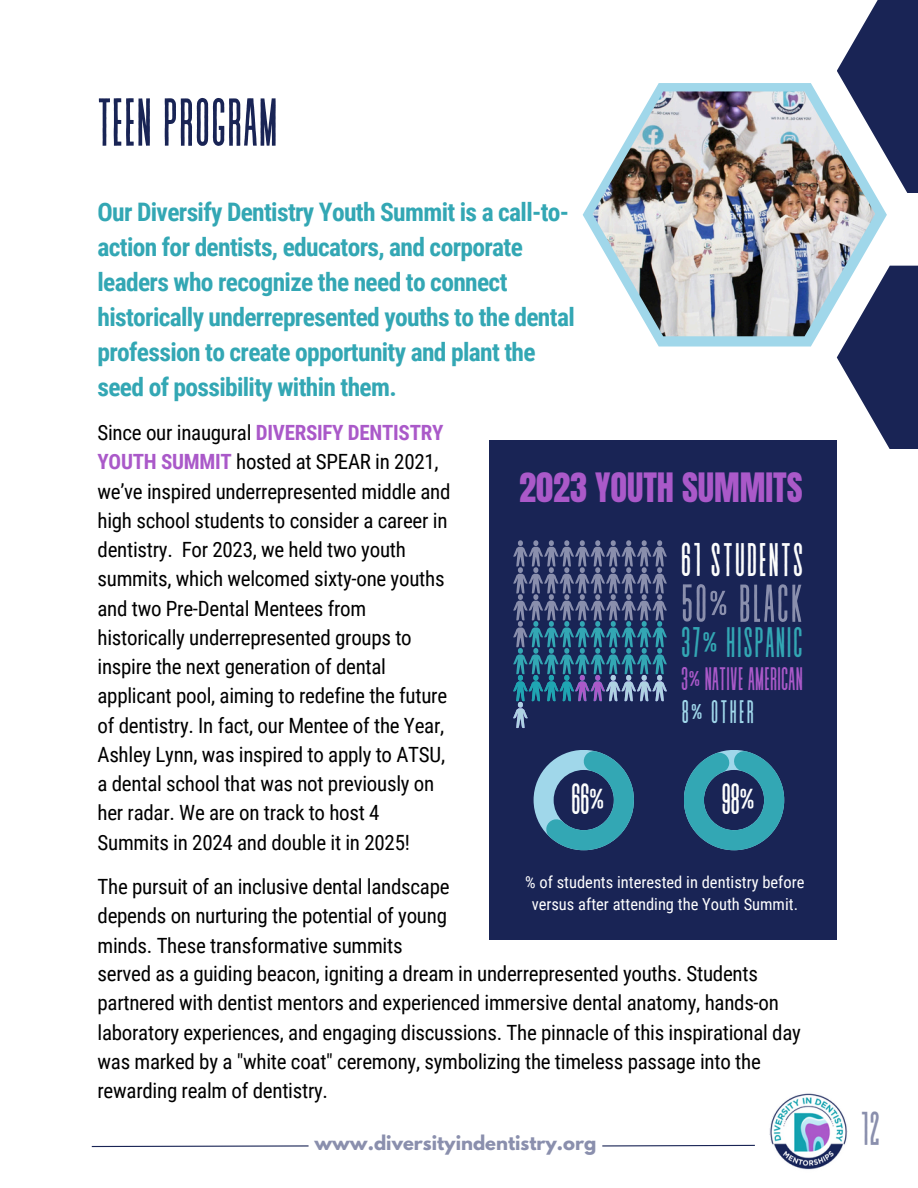
<style>
.page{position:relative;width:918px;height:1188px;background:#fff}
.page>*{position:absolute;margin:0;border:0;box-sizing:border-box;transform-origin:0 0}
.t1{font:67.5px "Revive 80 Tall";color:#192455}
.t2{font:53.1px "Revive 80 Tall";letter-spacing:.025em;color:#8a8fad}
.t3{font:47.25px "Revive 80 Tall";color:#8a8fad}
.t4{font:47.1px "Revive 80 Tall";letter-spacing:.02em;color:#fcfdfd}
.t5{font:43.2px "Revive 80 Tall";color:#fcfdfd}
.t6{font:42.6px "Revive 80 Tall";letter-spacing:.02em;color:#33a7b4}
.t7{font:34.5px "Anton";color:#aa59c9}
.t8{font:32.55px "Revive 80 Tall";letter-spacing:-.01em;color:#aa59c9}
.t9{font:32.55px "Revive 80 Tall";letter-spacing:.05em;color:#a0d7ea}
.t10{font:700 25.5px/34.8px "Roboto Condensed";letter-spacing:-.025em;color:#33a7b4}
.t11{font:21px/29.2px "Roboto Condensed";letter-spacing:-.015em;color:#000}
.t12{font:700 18px "League Spartan";color:#8a8fad}
.t13{font:16.5px/22.5px "Roboto Condensed";color:#fff;text-align:center}
.s1{font-weight:700;color:#aa59c9}
</style>
<div class="page">
<div style="left:489px;top:440px;width:348px;height:499px;background:#192455"></div>
<svg style="left:513px;top:540px;width:77px;height:27px"></svg>
<svg style="left:529px;top:621px;width:76px;height:26px"></svg>
<svg style="left:534px;top:750px;width:100px;height:100px"></svg>
<svg style="left:684px;top:750px;width:100px;height:100px"></svg>
<svg style="left:513px;top:675px;width:154px;height:53px"></svg>
<img style="left:769px;top:1093px;width:79px;height:77px">
<svg style="left:91px;top:1145px;width:218px;height:3px"></svg>
<svg style="left:602px;top:1144px;width:153px;height:3px"></svg>
<svg style="left:583px;top:83px;width:304px;height:264px"></svg>
<img style="left:593px;top:91px;width:282px;height:245px">
<svg style="left:837px;top:0;width:81px;height:193px;fill:#192455"></svg>
<svg style="left:837px;top:266px;width:81px;height:183px;fill:#192455"></svg>
<h4 class="t1" style="left:98px;top:88px;width:182px">TEEN PROGRAM</h4>
<h6 class="t10" style="left:98px;top:195px;width:479px">Our Diversify Dentistry Youth Summit is a call-to&shy;action for dentists, educators, and corporate leaders who recognize the need to connect historically underrepresented youths to the dental profession to create opportunity and plant the seed of possibility within them.</h6>
<h6 class="t11" style="left:98px;top:418px;width:355px">Since our inaugural <span class="s1">DIVERSIFY DENTISTRY YOUTH SUMMIT</span> hosted at SPEAR in 2021, we’ve inspired underrepresented middle and high school students to consider a career in dentistry. For 2023, we held two youth summits, which welcomed sixty-one youths and two Pre-Dental Mentees from historically underrepresented groups to inspire the next generation of dental applicant pool, aiming to redefine the future of dentistry. In fact, our Mentee of the Year, Ashley Lynn, was inspired to apply to ATSU, a dental school that was not previously on her radar. We are on track to host 4<br>Summits in 2024 and double it in 2025!</h6>
<h5 class="t7" style="left:519px;top:463px;width:285px">2023 YOUTH SUMMITS</h5>
<p class="t4" style="left:681px;top:535px;width:125px">61 STUDENTS</p>
<h1 class="t2" style="left:681px;top:576px;width:124px">50% BLACK</h1>
<h4 class="t6" style="left:681px;top:621px;width:124px">37% HISPANIC</h4>
<h6 class="t8" style="left:681px;top:662px;width:124px">3%NATIVE AMERICAN</h6>
<h4 class="t9" style="left:681px;top:695px;width:74px">8% OTHER</h4>
<h3 class="t5" style="left:571px;top:776px;width:35px">66%</h3>
<h2 class="t5" style="left:721px;top:776px;width:35px">98%</h2>
<h3 class="t13" style="left:525px;top:871px;width:281px">% of students interested in dentistry before versus after attending the Youth Summit.</h3>
<p class="t11" style="left:98px;top:872px;width:354px">The pursuit of an inclusive dental landscape depends on nurturing the potential of young minds. These transformative summits</p>
<p class="t11" style="left:98px;top:959px;width:705px">served as a guiding beacon, igniting a dream in underrepresented youths. Students partnered with dentist mentors and experienced immersive dental anatomy, hands-on laboratory experiences, and engaging discussions. The pinnacle of this inspirational day was marked by a "white coat" ceremony, symbolizing the timeless passage into the rewarding realm of dentistry.</p>
<h3 class="t12" style="left:314px;top:1134px;width:283px">www.diversityindentistry.org</h3>
<p class="t3" style="left:860px;top:1104px;width:21px">12</p>
</div>
